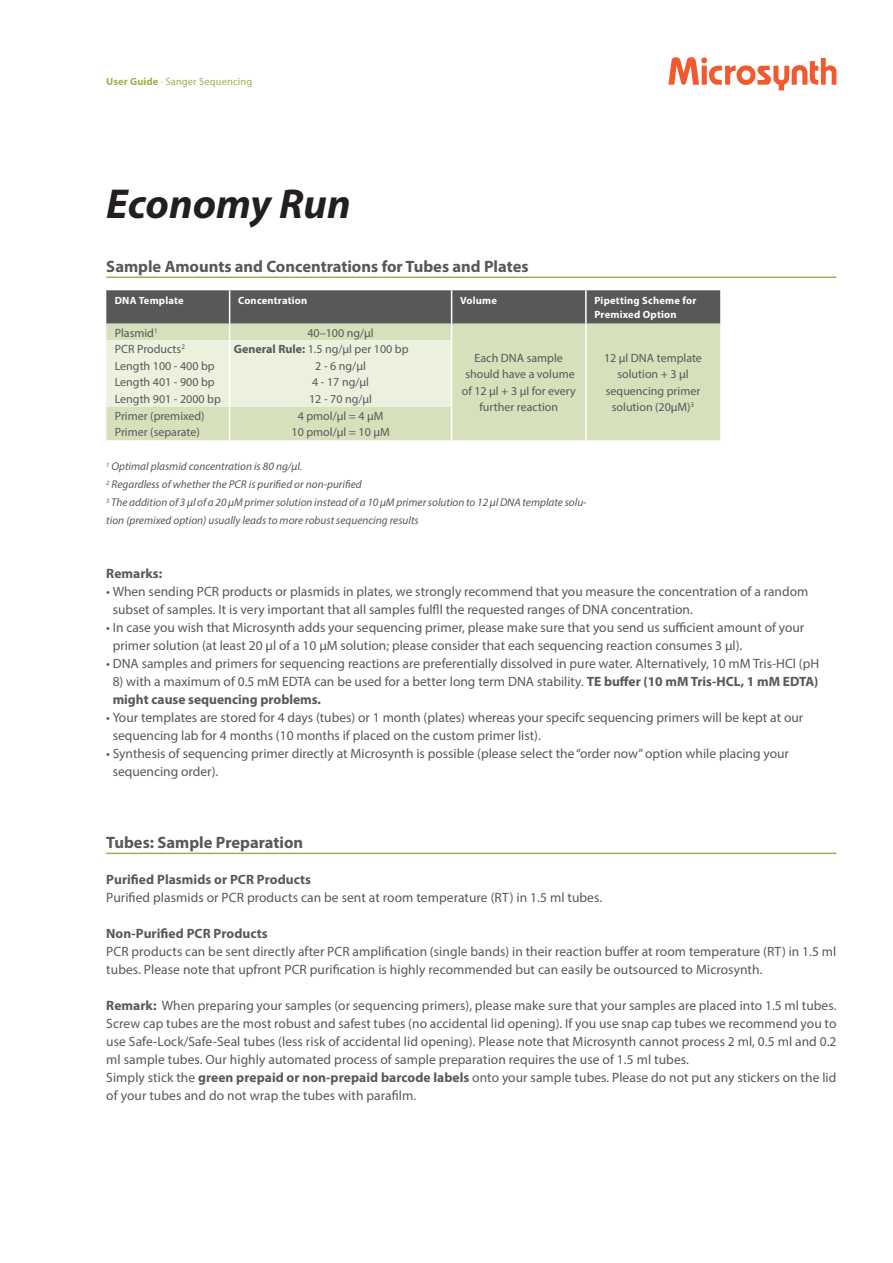
<style>
.page{position:relative;width:893px;height:1263px;background:#fff}
.page>*{position:absolute;margin:0;border:0;box-sizing:border-box;transform-origin:0 0}
._00_HauptTitel{font:italic 700 42px "Myriad Pro";letter-spacing:-.005em;color:#231f20}
._01_Titel_mitAbsatzline-Green{font:700 16.5px "Myriad Pro";color:#57585a}
._00_Lauftext{font:13.5px/18px "Myriad Pro";color:#57585a}
._00_Lauftext-2{font:700 13.5px "Myriad Pro";letter-spacing:.005em;color:#57585a}
._01_Lauftexte_Linksb{font:12px/16.5px "Myriad Pro";color:#57585a;text-align:center}
._00_Legenden{font:italic 11.25px/18px "Myriad Pro";color:#57585a}
._01_Titel{font:700 10.5px "Myriad Pro";letter-spacing:.02em;color:#fff}
.t1{font:10.5px "Myriad Pro";letter-spacing:.01em;color:#9ab34e}
.s1{font-weight:700}
</style>
<div class="page">
<svg style="left:668px;top:57px;width:168px;height:33px"></svg>
<hr style="left:106px;top:853px;width:730px;height:1px;background:#9ab34e">
<hr style="left:106px;top:277px;width:730px;height:1px;background:#9ab34e">
<svg style="left:106px;top:290px;width:614px;height:150px;background:#c0c6ae"></svg>
<p class="t1" style="left:106px;top:75px;width:147px"><span class="s1">User Guide</span> · Sanger Sequencing</p>
<p class="_00_HauptTitel" style="left:106px;top:177px;width:246px">Economy Run</p>
<p class="_01_Titel_mitAbsatzline-Green" style="left:106px;top:256px;width:424px">Sample Amounts and Concentrations for Tubes and Plates</p>
<p class="_01_Titel" style="left:115px;top:294px;width:70px">DNA Template</p>
<p class="_01_Titel" style="left:238px;top:294px;width:71px">Concentration</p>
<p class="_01_Titel" style="left:460px;top:294px;width:38px">Volume</p>
<p class="_01_Titel" style="left:594px;top:294px;width:104px">Pipetting Scheme for</p>
<p class="_01_Titel" style="left:594px;top:307px;width:84px">Premixed Option</p>
<p class="_01_Lauftexte_Linksb" style="left:115px;top:324px;width:44px">Plasmid<sup>1</sup></p>
<p class="_01_Lauftexte_Linksb" style="left:307px;top:324px;width:68px">40–100 ng/µl</p>
<p class="_01_Lauftexte_Linksb" style="left:475px;top:349px;width:90px">Each DNA sample</p>
<p class="_01_Lauftexte_Linksb" style="left:462px;top:366px;width:115px">should have a volume of 12 μl + 3 µl for every further reaction</p>
<p class="_01_Lauftexte_Linksb" style="left:115px;top:341px;width:72px">PCR Products<sup>2</sup></p>
<p class="_01_Lauftexte_Linksb" style="left:234px;top:341px;width:176px"><span class="s1">General Rule:</span> 1.5 ng/µl per 100 bp</p>
<p class="_01_Lauftexte_Linksb" style="left:115px;top:357px;width:101px">Length 100 - 400 bp</p>
<p class="_01_Lauftexte_Linksb" style="left:315px;top:357px;width:52px">2 - 6 ng/µl</p>
<p class="_01_Lauftexte_Linksb" style="left:115px;top:374px;width:101px">Length 401 - 900 bp</p>
<p class="_01_Lauftexte_Linksb" style="left:312px;top:374px;width:58px">4 - 17 ng/µl</p>
<p class="_01_Lauftexte_Linksb" style="left:115px;top:391px;width:108px">Length 901 - 2000 bp</p>
<p class="_01_Lauftexte_Linksb" style="left:309px;top:391px;width:64px">12 - 70 ng/µl</p>
<p class="_01_Lauftexte_Linksb" style="left:115px;top:407px;width:91px">Primer (premixed)</p>
<p class="_01_Lauftexte_Linksb" style="left:298px;top:407px;width:87px">4 pmol/µl = 4 µM</p>
<p class="_01_Lauftexte_Linksb" style="left:115px;top:424px;width:87px">Primer (separate)</p>
<p class="_01_Lauftexte_Linksb" style="left:292px;top:424px;width:100px">10 pmol/µl = 10 µM</p>
<p class="_01_Lauftexte_Linksb" style="left:604px;top:349px;width:99px">12 µl DNA template</p>
<p class="_01_Lauftexte_Linksb" style="left:617px;top:366px;width:73px">solution + 3 µl</p>
<p class="_01_Lauftexte_Linksb" style="left:606px;top:382px;width:96px">sequencing primer</p>
<p class="_01_Lauftexte_Linksb" style="left:612px;top:399px;width:84px">solution (20µM)<sup>3</sup></p>
<p class="_00_Legenden" style="left:106px;top:457px;width:197px"><sup>1</sup> Optimal plasmid concentration is 80 ng/μl.</p>
<p class="_00_Legenden" style="left:106px;top:475px;width:257px"><sup>2</sup> Regardless of whether the PCR is purified or non-purified</p>
<p class="_00_Legenden" style="left:106px;top:493px;width:482px"><sup>3</sup> The addition of 3 µl of a 20 µM primer solution instead of a 10 µM primer solution to 12 µl DNA template solu&shy;tion (premixed option) usually leads to more robust sequencing results</p>
<p class="_00_Lauftext-2" style="left:106px;top:565px;width:58px">Remarks:</p>
<p class="_00_Lauftext" style="left:113px;top:583px;width:697px;text-indent:-6px">• When sending PCR products or plasmids in plates, we strongly recommend that you measure the concentration of a random subset of samples. It is very important that all samples fulfll the requested ranges of DNA concentration.</p>
<p class="_00_Lauftext" style="left:113px;top:619px;width:693px;text-indent:-6px">• In case you wish that Microsynth adds your sequencing primer, please make sure that you send us sufficient amount of your primer solution (at least 20 μl of a 10 μM solution; please consider that each sequencing reaction consumes 3 μl).</p>
<p class="_00_Lauftext" style="left:106px;top:655px;width:714px">• DNA samples and primers for sequencing reactions are preferentially dissolved in pure water. Alternatively, 10 mM Tris-HCl (pH</p>
<p class="_00_Lauftext" style="left:113px;top:673px;width:707px">8) with a maximum of 0.5 mM EDTA can be used for a better long term DNA stability. <span class="s1">TE buffer (10 mM Tris-HCL, 1 mM EDTA) might cause sequencing problems.</span></p>
<p class="_00_Lauftext" style="left:113px;top:709px;width:692px;text-indent:-6px">• Your templates are stored for 4 days (tubes) or 1 month (plates) whereas your specifc sequencing primers will be kept at our sequencing lab for 4 months (10 months if placed on the custom primer list).</p>
<p class="_00_Lauftext" style="left:113px;top:745px;width:678px;text-indent:-6px">• Synthesis of sequencing primer directly at Microsynth is possible (please select the “order now” option while placing your sequencing order).</p>
<p class="_01_Titel_mitAbsatzline-Green" style="left:106px;top:832px;width:198px">Tubes: Sample Preparation</p>
<p class="_00_Lauftext-2" style="left:106px;top:871px;width:206px">Purified Plasmids or PCR Products</p>
<p class="_00_Lauftext" style="left:106px;top:889px;width:497px">Purified plasmids or PCR products can be sent at room temperature (RT) in 1.5 ml tubes.</p>
<p class="_00_Lauftext-2" style="left:106px;top:925px;width:163px">Non-Purified PCR Products</p>
<p class="_00_Lauftext" style="left:106px;top:943px;width:731px">PCR products can be sent directly after PCR amplification (single bands) in their reaction buffer at room temperature (RT) in 1.5 ml tubes. Please note that upfront PCR purification is highly recommended but can easily be outsourced to Microsynth.</p>
<p class="_00_Lauftext" style="left:106px;top:997px;width:732px;text-align:justify"><span class="s1">Remark:</span> When preparing your samples (or sequencing primers), please make sure that your samples are placed into 1.5 ml tubes.<br>Screw cap tubes are the most robust and safest tubes (no accidental lid opening). If you use snap cap tubes we recommend you to use Safe-Lock/Safe-Seal tubes (less risk of accidental lid opening). Please note that Microsynth cannot process 2 ml, 0.5 ml and 0.2 ml sample tubes. Our highly automated process of sample preparation requires the use of 1.5 ml tubes.</p>
<p class="_00_Lauftext" style="left:106px;top:1069px;width:732px">Simply stick the <span class="s1">green prepaid or non-prepaid barcode labels</span> onto your sample tubes. Please do not put any stickers on the lid of your tubes and do not wrap the tubes with parafilm.</p>
</div>
